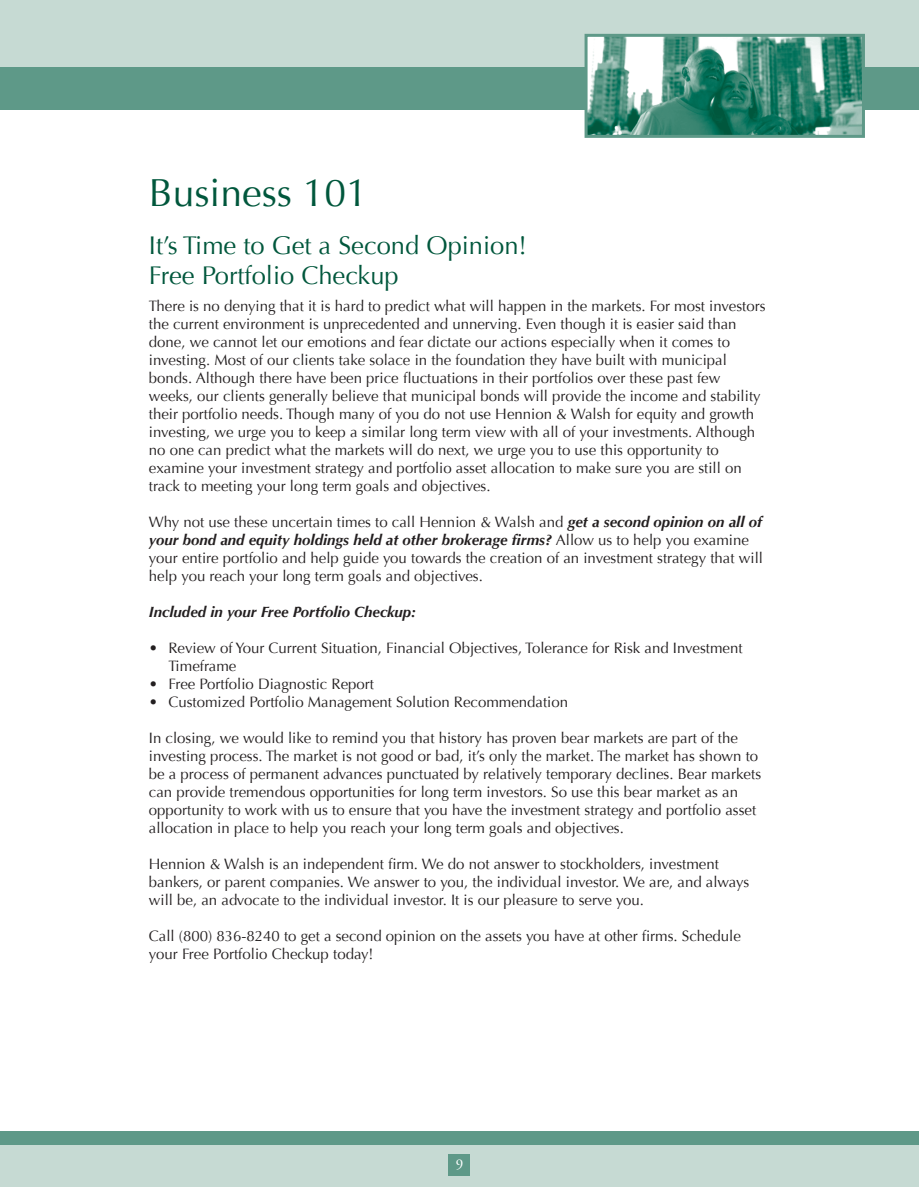
<style>
.page{position:relative;width:919px;height:1187px;background:#fff}
.page>*{position:absolute;margin:0;border:0;box-sizing:border-box;transform-origin:0 0}
._1st_Header{font:39px "Optima";color:#00573c}
._2nd_Header{font:25.5px/30.6px "Optima";color:#00573c}
.Body_Copy{font:15px/18px "Optima";color:#231f20}
.Body_Copy-2{font:italic 700 15px "Optima";color:#231f20}
.s1{font-weight:700;font-style:italic}
</style>
<div class="page">
<div style="left:0;top:0;width:918px;height:85px;background:#c6dad3"></div>
<div style="left:0;top:67px;width:918px;height:43px;background:#5e9988"></div>
<img style="left:588px;top:38px;width:272px;height:96px">
<div style="left:584px;top:34px;width:280px;height:104px;border:3px solid #5e9988"></div>
<div style="left:0;top:1144px;width:918px;height:42px;background:#c6dad3"></div>
<div style="left:0;top:1130px;width:918px;height:14px;background:#5e9988"></div>
<div style="left:448px;top:1154px;width:21px;height:21px;background:#5e9988"></div>
<p class="_1st_Header" style="left:149px;top:170px;width:220px">Business 101</p>
<p class="_2nd_Header" style="left:149px;top:230px;width:379px">It’s Time to Get a Second Opinion!<br>Free Portfolio Checkup</p>
<p class="Body_Copy" style="left:149px;top:297px;width:618px">There is no denying that it is hard to predict what will happen in the markets. For most investors the current environment is unprecedented and unnerving. Even though it is easier said than done, we cannot let our emotions and fear dictate our actions especially when it comes to investing. Most of our clients take solace in the foundation they have built with municipal bonds. Although there have been price fluctuations in their portfolios over these past few weeks, our clients generally believe that municipal bonds will provide the income and stability their portfolio needs. Though many of you do not use Hennion &amp; Walsh for equity and growth investing, we urge you to keep a similar long term view with all of your investments. Although no one can predict what the markets will do next, we urge you to use this opportunity to examine your investment strategy and portfolio asset allocation to make sure you are still on track to meeting your long term goals and objectives.</p>
<p class="Body_Copy" style="left:149px;top:513px;width:615px">Why not use these uncertain times to call Hennion &amp; Walsh and <span class="s1">get a second opinion on all of your bond and equity holdings held at other brokerage firms?</span> Allow us to help you examine your entire portfolio and help guide you towards the creation of an investment strategy that will help you reach your long term goals and objectives.</p>
<p class="Body_Copy-2" style="left:149px;top:603px;width:269px">Included in your Free Portfolio Checkup:</p>
<p class="Body_Copy" style="left:168px;top:639px;width:575px;text-indent:-20px">• Review of Your Current Situation, Financial Objectives, Tolerance for Risk and Investment<br>Timeframe</p>
<p class="Body_Copy" style="left:149px;top:675px;width:227px">• Free Portfolio Diagnostic Report</p>
<p class="Body_Copy" style="left:149px;top:693px;width:420px">• Customized Portfolio Management Solution Recommendation</p>
<p class="Body_Copy" style="left:149px;top:729px;width:613px">In closing, we would like to remind you that history has proven bear markets are part of the investing process. The market is not good or bad, it’s only the market. The market has shown to be a process of permanent advances punctuated by relatively temporary declines. Bear markets can provide tremendous opportunities for long term investors. So use this bear market as an opportunity to work with us to ensure that you have the investment strategy and portfolio asset allocation in place to help you reach your long term goals and objectives.</p>
<p class="Body_Copy" style="left:149px;top:855px;width:571px">Hennion &amp; Walsh is an independent firm. We do not answer to stockholders, investment</p>
<p class="Body_Copy" style="left:149px;top:873px;width:602px">bankers, or parent companies. We answer to you, the individual investor. We are, and always will be, an advocate to the individual investor. It is our pleasure to serve you.</p>
<p class="Body_Copy" style="left:149px;top:927px;width:593px">Call (800) 836-8240 to get a second opinion on the assets you have at other firms. Schedule your Free Portfolio Checkup today!</p>
</div>
